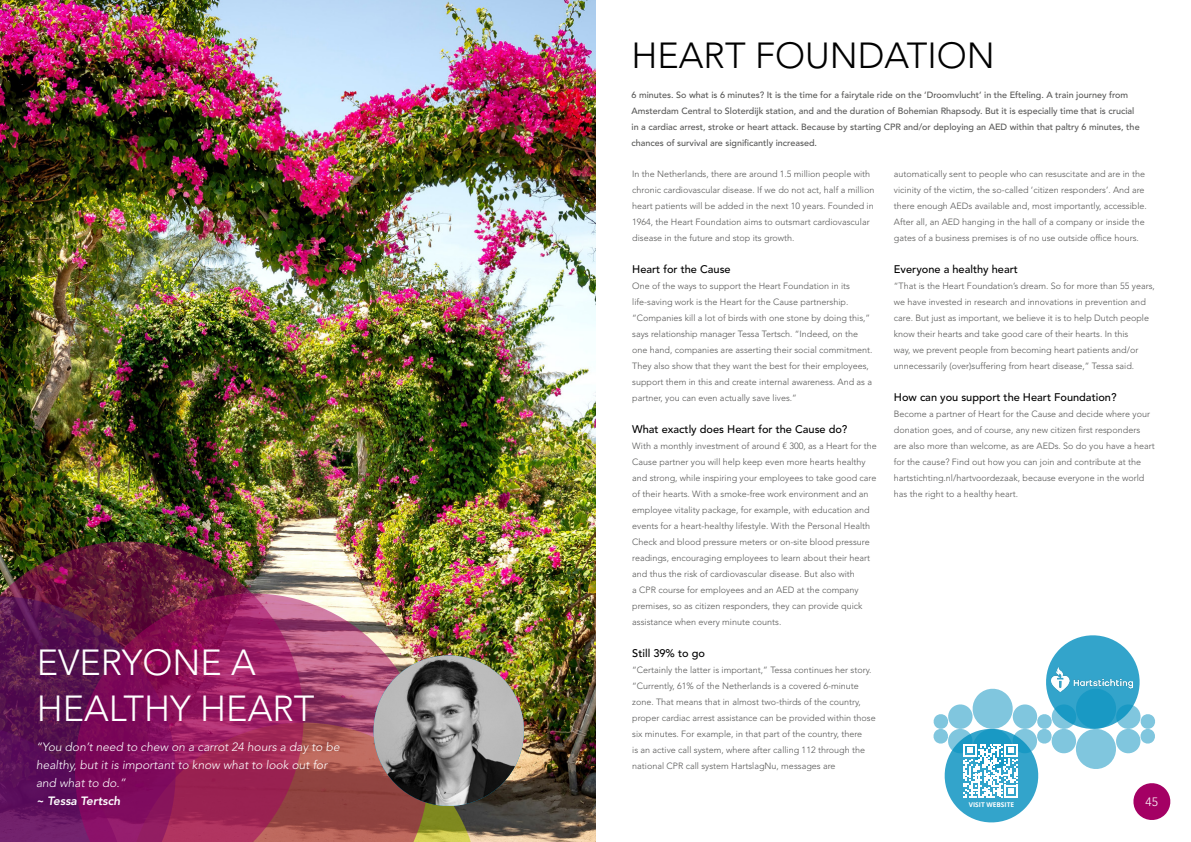
<style>
.page{position:relative;width:1191px;height:842px;background:#fff}
.page>*{position:absolute;margin:0;border:0;box-sizing:border-box;transform-origin:0 0}
.t1{font:300 36px/46px "Avenir LT Std";color:#fff}
.t2{font:300 36px "Avenir LT Std";color:#000}
.t3{font:300 12px/18px "Avenir LT Std";color:#fff}
.t4{font:800 12px "Avenir LT Std";color:#fff}
.t5{font:500 11px "Avenir LT Std";color:#000}
.t6{font:300 9px/16px "Avenir LT Std";color:#575756}
.t7{font:500 9px/16px "Avenir LT Std";color:#575756}
.t8{font:700 6.6px "Open Sans";color:#fff}
</style>
<div class="page">
<img style="left:0;top:0;width:595px;height:842px">
<svg style="left:429px;top:813px;width:51px;height:29px"></svg>
<img style="left:0;top:541px;width:303px;height:55px">
<svg style="left:0;top:596px;width:75px;height:246px;background:#5a1354"></svg>
<svg style="left:75px;top:593px;width:354px;height:249px;background:#95305d"></svg>
<img style="left:366px;top:648px;width:165px;height:165px">
<img style="left:373px;top:656px;width:151px;height:150px">
<svg style="left:933px;top:635px;width:238px;height:188px"></svg>
<h1 class="t2" style="left:631px;top:34px;width:365px">HEART FOUNDATION</h1>
<p class="t7" style="left:631px;top:87px;width:509px">6 minutes. So what is 6 minutes? It is the time for a fairytale ride on the ‘Droomvlucht’ in the Efteling. A train journey from Amsterdam Central to Sloterdijk station, and and the duration of Bohemian Rhapsody. But it is especially time that is crucial in a cardiac arrest, stroke or heart attack. Because by starting CPR and/or deploying an AED within that paltry 6 minutes, the chances of survival are significantly increased.</p>
<p class="t6" style="left:894px;top:166px;width:254px">automatically sent to people who can resuscitate and are in the vicinity of the victim, the so-called ‘citizen responders’. And are there enough AEDs available and, most importantly, accessible.<br>After all, an AED hanging in the hall of a company or inside the gates of a business premises is of no use outside office hours.</p>
<p class="t5" style="left:894px;top:263px;width:125px">Everyone a healthy heart</p>
<p class="t6" style="left:894px;top:278px;width:262px">“That is the Heart Foundation’s dream. So for more than 55 years, we have invested in research and innovations in prevention and care. But just as important, we believe it is to help Dutch people know their hearts and take good care of their hearts. In this<br>way, we prevent people from becoming heart patients and/or unnecessarily (over)suffering from heart disease,” Tessa said.</p>
<p class="t5" style="left:894px;top:391px;width:224px">How can you support the Heart Foundation?</p>
<p class="t6" style="left:894px;top:406px;width:262px">Become a partner of Heart for the Cause and decide where your donation goes, and of course, any new citizen first responders are also more than welcome, as are AEDs. So do you have a heart for the cause? Find out how you can join and contribute at the hartstichting.nl/hartvoordezaak, because everyone in the world has the right to a healthy heart.</p>
<p class="t6" style="left:632px;top:166px;width:244px">In the Netherlands, there are around 1.5 million people with chronic cardiovascular disease. If we do not act, half a million heart patients will be added in the next 10 years. Founded in 1964, the Heart Foundation aims to outsmart cardiovascular disease in the future and stop its growth.</p>
<p class="t5" style="left:632px;top:263px;width:100px">Heart for the Cause</p>
<p class="t6" style="left:632px;top:278px;width:242px">One of the ways to support the Heart Foundation in its life-saving work is the Heart for the Cause partnership. “Companies kill a lot of birds with one stone by doing this,” says relationship manager Tessa Tertsch. “Indeed, on the one hand, companies are asserting their social commitment.<br>They also show that they want the best for their employees, support them in this and create internal awareness. And as a partner, you can even actually save lives.”</p>
<p class="t5" style="left:632px;top:423px;width:217px">What exactly does Heart for the Cause do?</p>
<p class="t6" style="left:632px;top:438px;width:246px">With a monthly investment of around € 300, as a Heart for the Cause partner you will help keep even more hearts healthy and strong, while inspiring your employees to take good care of their hearts. With a smoke-free work environment and an employee vitality package, for example, with education and events for a heart-healthy lifestyle. With the Personal Health Check and blood pressure meters or on-site blood pressure readings, encouraging employees to learn about their heart and thus the risk of cardiovascular disease. But also with<br>a CPR course for employees and an AED at the company premises, so as citizen responders, they can provide quick assistance when every minute counts.</p>
<p class="t5" style="left:632px;top:647px;width:74px">Still 39% to go</p>
<p class="t6" style="left:632px;top:662px;width:245px">“Certainly the latter is important,” Tessa continues her story. “Currently, 61% of the Netherlands is a covered 6-minute zone. That means that in almost two-thirds of the country, proper cardiac arrest assistance can be provided within those six minutes. For example, in that part of the country, there<br>is an active call system, where after calling 112 through the national CPR call system HartslagNu, messages are</p>
<h1 class="t1" style="left:37px;top:640px;width:279px">EVERYONE A<br>HEALTHY HEART</h1>
<h2 class="t3" style="left:36px;top:738px;width:307px">“You don’t need to chew on a carrot 24 hours a day to be healthy, but it is important to know what to look out for and what to do.”</h2>
<h2 class="t4" style="left:36px;top:794px;width:88px">~ Tessa Tertsch</h2>
<h2 class="t3" style="left:31px;top:793px;width:14px">44</h2>
<h2 class="t3" style="left:1145px;top:793px;width:14px">45</h2>
<p class="t8" style="left:968px;top:800px;width:47px">VISIT WEBSITE</p>
</div>
